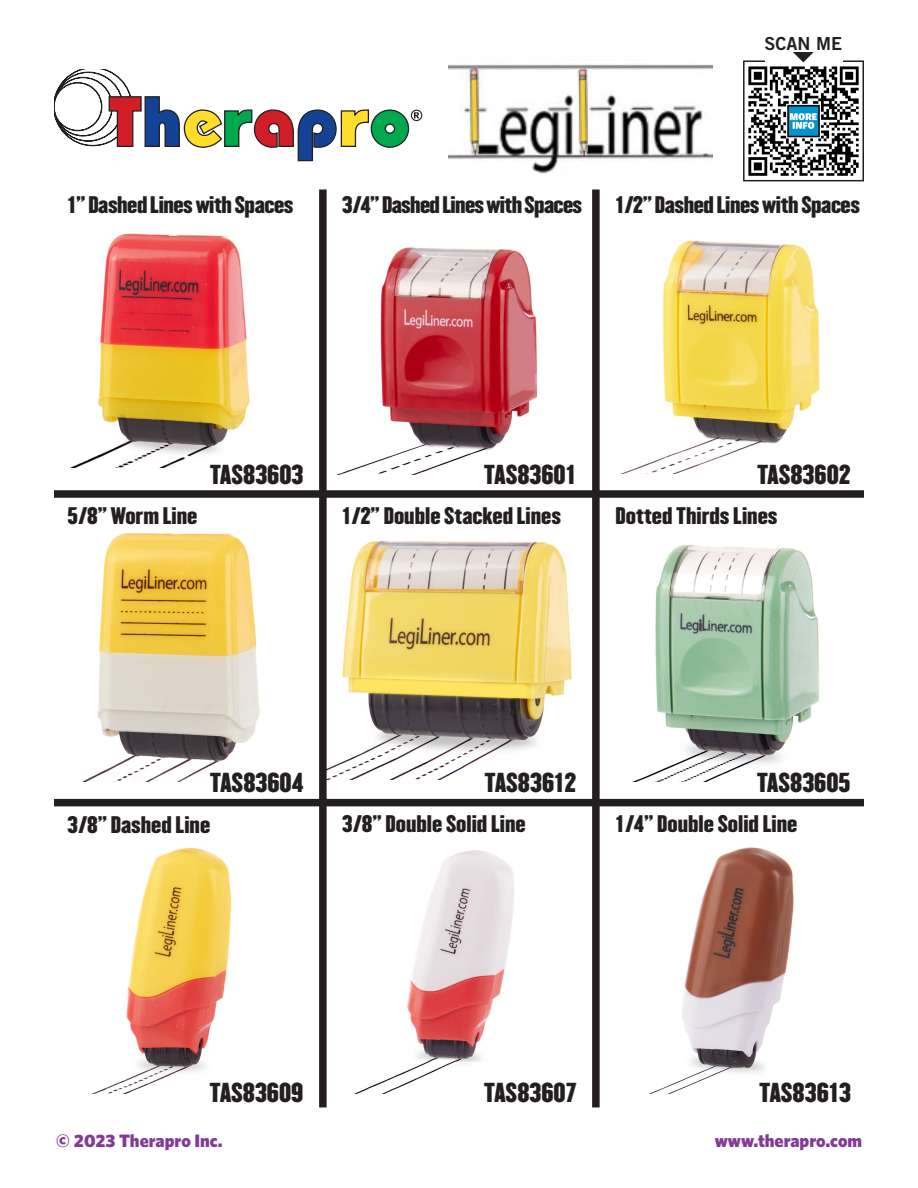
<style>
.page{position:relative;width:918px;height:1188px;background:#fff}
.page>*{position:absolute;margin:0;border:0;box-sizing:border-box;transform-origin:0 0}
.t1{font:24px "Champion HTF Welterweight";color:#231f20}
.t2{font:21px "Champion HTF Welterweight";color:#231f20}
.t3{font:21px "Champion HTF Welterweight";letter-spacing:-.02em;color:#231f20}
.t4{font:21px "Champion HTF Welterweight";letter-spacing:-.03em;color:#231f20}
.t5{font:900 18px "Whitney";color:#823a96}
.t6{font:18px "Trade Gothic LT Std Bd 2";color:#231f20}
</style>
<div class="page">
<img style="left:70px;top:233px;width:180px;height:235px">
<img style="left:82px;top:533px;width:178px;height:249px">
<img style="left:91px;top:847px;width:141px;height:247px">
<img style="left:339px;top:247px;width:198px;height:227px">
<img style="left:327px;top:540px;width:245px;height:239px">
<img style="left:354px;top:850px;width:160px;height:244px">
<img style="left:623px;top:240px;width:197px;height:233px">
<img style="left:632px;top:544px;width:187px;height:238px">
<img style="left:649px;top:847px;width:145px;height:247px">
<div style="left:319px;top:189px;width:8px;height:918px;background:#231f20"></div>
<div style="left:592px;top:189px;width:8px;height:918px;background:#231f20"></div>
<div style="left:54px;top:490px;width:810px;height:8px;background:#231f20"></div>
<div style="left:54px;top:799px;width:810px;height:7px;background:#231f20"></div>
<svg style="left:54px;top:69px;width:368px;height:92px"></svg>
<img style="left:448px;top:64px;width:265px;height:110px">
<img style="left:748px;top:66px;width:111px;height:110px">
<div style="left:743px;top:60px;width:121px;height:121px;border:2px solid #231f20"></div>
<div style="left:765px;top:41px;width:77px;height:23px;background:#fff"></div>
<svg style="left:793px;top:52px;width:21px;height:10px"></svg>
<p class="t6" style="left:765px;top:32px;width:79px">SCAN ME</p>
<p class="t3" style="left:68px;top:191px;width:227px">1” Dashed Lines with Spaces</p>
<p class="t4" style="left:342px;top:191px;width:241px">3/4” Dashed Lines with Spaces</p>
<p class="t3" style="left:616px;top:191px;width:246px">1/2” Dashed Lines with Spaces</p>
<p class="t1" style="left:210px;top:458px;width:95px">TAS83603</p>
<p class="t1" style="left:484px;top:458px;width:94px">TAS83601</p>
<p class="t1" style="left:757px;top:458px;width:95px">TAS83602</p>
<p class="t2" style="left:68px;top:502px;width:131px">5/8” Worm Line</p>
<p class="t2" style="left:342px;top:502px;width:220px">1/2” Double Stacked Lines</p>
<p class="t2" style="left:616px;top:502px;width:163px">Dotted Thirds Lines</p>
<p class="t1" style="left:210px;top:767px;width:95px">TAS83604</p>
<p class="t1" style="left:485px;top:767px;width:93px">TAS83612</p>
<p class="t1" style="left:757px;top:767px;width:95px">TAS83605</p>
<p class="t2" style="left:68px;top:811px;width:144px">3/8” Dashed Line</p>
<p class="t2" style="left:342px;top:810px;width:185px">3/8” Double Solid Line</p>
<p class="t2" style="left:616px;top:810px;width:183px">1/4” Double Solid Line</p>
<p class="t1" style="left:209px;top:1077px;width:95px">TAS83609</p>
<p class="t1" style="left:484px;top:1077px;width:94px">TAS83607</p>
<p class="t1" style="left:759px;top:1077px;width:93px">TAS83613</p>
<p class="t5" style="left:56px;top:1129px;width:168px">© 2023 Therapro Inc.</p>
<p class="t5" style="left:715px;top:1129px;width:149px">www.therapro.com</p>
</div>
